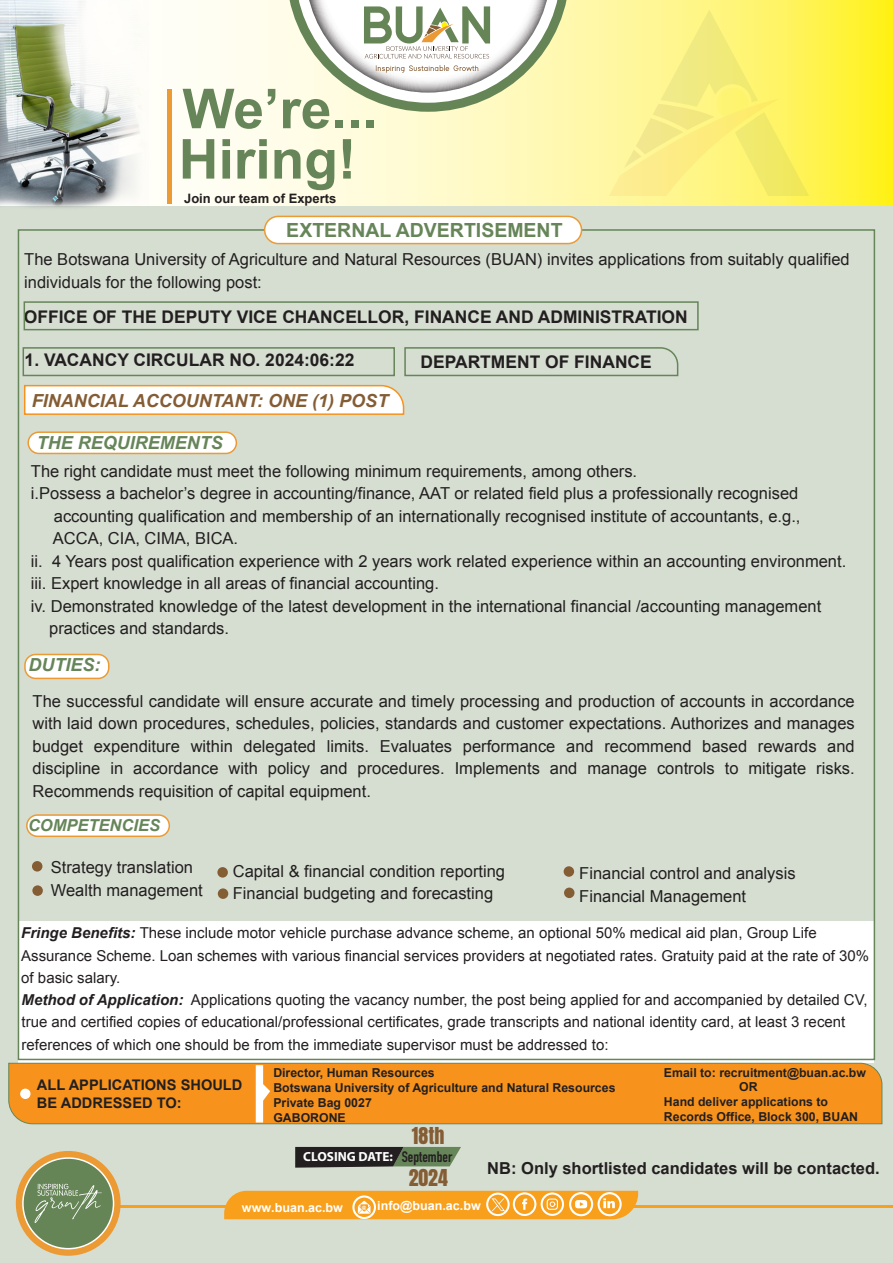
<style>
.page{position:relative;width:893px;height:1263px;background:#d6ded2}
.page>*{position:absolute;margin:0;border:0;box-sizing:border-box;transform-origin:0 0}
.t1{font:700 55.05px/50.4px "Arial";color:#668558}
.t2{font:19.8px "Anton";color:#845d35}
.t3{font:700 19.5px "Arial";color:#668558}
.t4{font:italic 700 18px "Arial";color:#845d35}
.t5{font:italic 700 18px "Arial";color:#668558}
.t6{font:700 17.4px "Arial";color:#231f20}
.t7{font:16.5px/22.5px "Arial";color:#231f20}
.t8{font:700 16.5px "Arial";color:#231f20}
.t9{font:italic 700 16.5px "Arial";color:#668558}
.t10{font:15px/22.5px "Arial";color:#231f20}
.t11{font:700 15px "DIN Condensed";color:#231f20}
.t12{font:700 14.7px/17.5px "Arial";color:#231f20}
.t13{font:700 13.2px "Myriad Pro";color:#fff}
.t14{font:700 12.9px "Arial";color:#231f20}
.t15{font:700 12.6px "Arial";color:#fff}
.t16{font:700 12.3px/14.7px "Arial";color:#231f20}
.t17{font:700 4.5px "Arial";color:#fff}
.s1{font-weight:700;font-style:italic}
</style>
<div class="page">
<svg style="left:0;top:0;width:893px;height:206px;background:#fef9b1"></svg>
<img style="left:1px;top:0;width:148px;height:208px">
<hr style="left:167px;top:89px;width:4px;height:114px;background:#eb9a34">
<svg style="left:286px;top:0;width:284px;height:112px;background:#dbdec8"></svg>
<hr style="left:98px;top:1205px;width:795px;height:3px;background:#f89f1c">
<svg style="left:16px;top:1151px;width:105px;height:105px;background:#eba144"></svg>
<div style="left:23px;top:1158px;width:91px;height:91px;background:#668557;border-radius:50%"></div>
<div style="left:22px;top:1157px;width:92px;height:92px;border:2px solid #fff;border-radius:50%"></div>
<svg style="left:35px;top:1184px;width:67px;height:39px"></svg>
<svg style="left:224px;top:1191px;width:414px;height:28px;background:#f7aa37"></svg>
<div style="left:25px;top:654px;width:84px;height:24px;background:#fff;border-radius:11px"></div>
<div style="left:24px;top:654px;width:85px;height:25px;border:2px solid #eb9a34;border-radius:11px"></div>
<div style="left:18px;top:922px;width:856px;height:141px;background:#fff"></div>
<div style="left:28px;top:432px;width:208px;height:21px;background:#fff;border-radius:11px"></div>
<div style="left:27px;top:431px;width:210px;height:23px;border:2px solid #eb9a34;border-radius:11px"></div>
<div style="left:27px;top:815px;width:142px;height:21px;background:#fff;border-radius:11px"></div>
<div style="left:26px;top:814px;width:144px;height:23px;border:2px solid #eb9a34;border-radius:11px"></div>
<div style="left:8px;top:1063px;width:874px;height:61px;background:#f7931d"></div>
<div style="left:20px;top:1089px;width:11px;height:10px;background:#fff;border-radius:50%"></div>
<svg style="left:256px;top:1065px;width:14px;height:57px"></svg>
<svg style="left:609px;top:9px;width:200px;height:187px;background:#fbf17d"></svg>
<svg style="left:23px;top:384px;width:382px;height:31px;background:#fcf2e5"></svg>
<div style="left:24px;top:301px;width:675px;height:29px;border:2px solid #668558"></div>
<svg style="left:404px;top:347px;width:275px;height:30px"></svg>
<div style="left:32px;top:861px;width:10px;height:10px;background:#845d35;border-radius:50%"></div>
<div style="left:32px;top:885px;width:11px;height:11px;background:#845d35;border-radius:50%"></div>
<div style="left:217px;top:867px;width:11px;height:10px;background:#845d35;border-radius:50%"></div>
<div style="left:218px;top:888px;width:10px;height:11px;background:#845d35;border-radius:50%"></div>
<div style="left:265px;top:216px;width:316px;height:28px;background:#fff;border-radius:14px"></div>
<div style="left:264px;top:216px;width:318px;height:28px;border:2px solid #eb9a34;border-radius:14px"></div>
<svg style="left:295px;top:1147px;width:166px;height:21px;background:#485041"></svg>
<div style="left:23px;top:347px;width:372px;height:29px;border:2px solid #668558"></div>
<div style="left:564px;top:866px;width:10px;height:11px;background:#845d35;border-radius:50%"></div>
<div style="left:564px;top:887px;width:10px;height:11px;background:#845d35;border-radius:50%"></div>
<h1 class="t1" style="left:179px;top:86px;width:200px">We’re...<br>Hiring!</h1>
<p class="t14" style="left:184px;top:190px;width:154px">Join our team of Experts</p>
<p class="t3" style="left:286px;top:217px;width:278px">EXTERNAL ADVERTISEMENT</p>
<p class="t7" style="left:24px;top:248px;width:827px">The Botswana University of Agriculture and Natural Resources (BUAN) invites applications from suitably qualified individuals for the following post:</p>
<p class="t6" style="left:24px;top:306px;width:665px">OFFICE OF THE DEPUTY VICE CHANCELLOR, FINANCE AND ADMINISTRATION</p>
<p class="t6" style="left:25px;top:349px;width:331px">1. VACANCY CIRCULAR NO. 2024:06:22</p>
<p class="t6" style="left:421px;top:350px;width:233px">DEPARTMENT OF FINANCE</p>
<p class="t4" style="left:32px;top:389px;width:358px">FINANCIAL ACCOUNTANT: ONE (1) POST</p>
<p class="t5" style="left:37px;top:431px;width:188px">THE REQUIREMENTS</p>
<p class="t7" style="left:31px;top:460px;width:608px">The right candidate must meet the following minimum requirements, among others.</p>
<p class="t7" style="left:31px;top:482px;width:769px">i.Possess a bachelor’s degree in accounting/finance, AAT or related field plus a professionally recognised</p>
<p class="t7" style="left:54px;top:505px;width:748px">accounting qualification and membership of an internationally recognised institute of accountants, e.g.,</p>
<p class="t7" style="left:53px;top:527px;width:187px">ACCA, CIA, CIMA, BICA.</p>
<p class="t7" style="left:31px;top:550px;width:817px">ii. 4 Years post qualification experience with 2 years work related experience within an accounting environment.</p>
<p class="t7" style="left:31px;top:572px;width:410px">iii. Expert knowledge in all areas of financial accounting.</p>
<p class="t7" style="left:31px;top:595px;width:792px">iv. Demonstrated knowledge of the latest development in the international financial /accounting management</p>
<p class="t7" style="left:49px;top:617px;width:181px">practices and standards.</p>
<p class="t5" style="left:28px;top:653px;width:74px">DUTIES:</p>
<p class="t7" style="left:33px;top:690px;width:824px;text-align:justify">The successful candidate will ensure accurate and timely processing and production of accounts in accordance with laid down procedures, schedules, policies, standards and customer expectations. Authorizes and manages budget expenditure within delegated limits. Evaluates performance and recommend based rewards and discipline in accordance with policy and procedures. Implements and manage controls to mitigate risks.<br>Recommends requisition of capital equipment.</p>
<p class="t9" style="left:28px;top:814px;width:134px">COMPETENCIES</p>
<p class="t7" style="left:51px;top:856px;width:153px">Strategy translation<br>Wealth management</p>
<p class="t7" style="left:233px;top:860px;width:274px">Capital &amp; financial condition reporting<br>Financial budgeting and forecasting</p>
<p class="t7" style="left:579px;top:862px;width:218px">Financial control and analysis<br>Financial Management</p>
<p class="t10" style="left:21px;top:922px;width:849px"><span class="s1">Fringe Benefits:</span> These include motor vehicle purchase advance scheme, an optional 50% medical aid plan, Group Life<br>Assurance Scheme. Loan schemes with various financial services providers at negotiated rates. Gratuity paid at the rate of 30% of basic salary.</p>
<p class="t10" style="left:22px;top:988px;width:847px"><span class="s1">Method of Application:</span> Applications quoting the vacancy number, the post being applied for and accompanied by detailed CV, true and certified copies of educational/professional certificates, grade transcripts and national identity card, at least 3 recent references of which one should be from the immediate supervisor must be addressed to:</p>
<p class="t12" style="left:37px;top:1077px;width:207px">ALL APPLICATIONS SHOULD<br>BE ADDRESSED TO:</p>
<p class="t16" style="left:273px;top:1066px;width:344px">Director, Human Resources<br>Botswana University of Agriculture and Natural Resources<br>Private Bag 0027<br>GABORONE</p>
<p class="t16" style="left:664px;top:1065px;width:204px">Email to: recruitment@buan.ac.bw</p>
<p class="t16" style="left:739px;top:1080px;width:20px">OR</p>
<p class="t16" style="left:664px;top:1095px;width:166px">Hand deliver applications to</p>
<p class="t16" style="left:664px;top:1110px;width:196px">Records Office, Block 300, BUAN</p>
<p class="t13" style="left:303px;top:1148px;width:91px">CLOSING DATE:</p>
<p class="t2" style="left:412px;top:1126px;width:34px">18th</p>
<p class="t11" style="left:402px;top:1147px;width:52px">September</p>
<p class="t2" style="left:409px;top:1167px;width:41px">2024</p>
<p class="t8" style="left:487px;top:1157px;width:394px">NB: Only shortlisted candidates will be contacted.</p>
<p class="t15" style="left:242px;top:1199px;width:103px">www.buan.ac.bw</p>
<p class="t17" style="left:362px;top:1204px;width:6px">@</p>
<p class="t15" style="left:377px;top:1197px;width:105px">info@buan.ac.bw</p>
</div>
